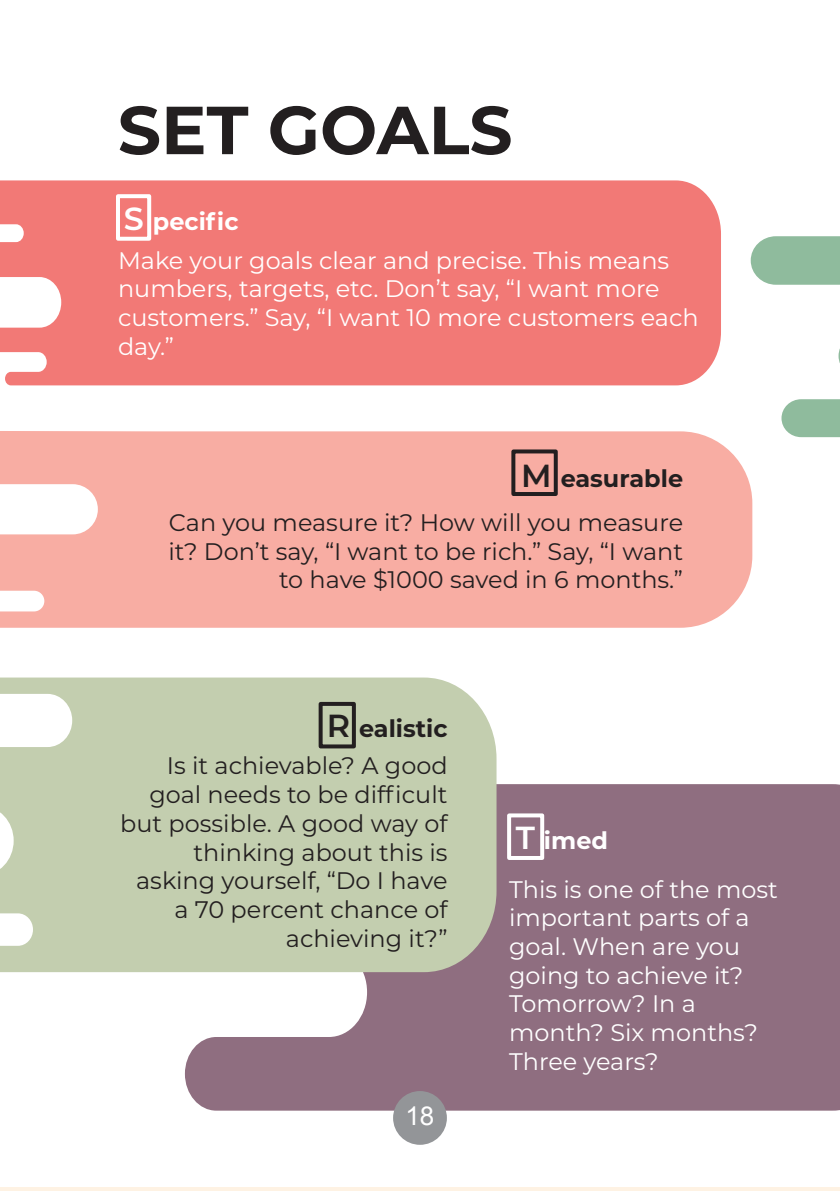
<style>
.page{position:relative;width:840px;height:1191px;background:#fff}
.page>*{position:absolute;margin:0;border:0;box-sizing:border-box;transform-origin:0 0}
.t1{font:700 67.8px "Montserrat";color:#231f20}
.t2{font:26px "Arial";color:#fff}
.t3{font:24px/28.8px "Montserrat";color:#231f20;text-align:right}
.t4{font:24px/28.8px "Montserrat";color:#fff}
.t5{font:700 24px "Montserrat";color:#231f20}
.t6{font:700 24px "Montserrat";color:#fff}
.s1{font-weight:600;font-size:31.8px}
</style>
<div class="page">
<svg style="left:185px;top:784px;width:654px;height:326px;background:#977989"></svg>
<div style="left:0;top:180px;width:720px;height:205px;background:#f27976"></div>
<div style="left:0;top:431px;width:752px;height:197px;background:#f8ada3"></div>
<svg style="left:750px;top:236px;width:89px;height:255px"></svg>
<div style="left:116px;top:194px;width:35px;height:47px;border:4px solid #fff"></div>
<div style="left:511px;top:449px;width:46px;height:47px;border:4px solid #231f20"></div>
<div style="left:507px;top:813px;width:37px;height:47px;border:4px solid #fff"></div>
<div style="left:0;top:677px;width:496px;height:295px;background:#c3ceaf"></div>
<div style="left:318px;top:702px;width:37px;height:46px;border:4px solid #231f20"></div>
<div style="left:393px;top:1091px;width:53px;height:53px;background:#939598;border-radius:50%"></div>
<p class="t1" style="left:118px;top:81px;width:396px">SET GOALS</p>
<p class="t6" style="left:124px;top:204px;width:116px"><span class="s1">S</span> pecific</p>
<p class="t4" style="left:118px;top:245px;width:581px">Make your goals clear and precise. This means numbers, targets, etc. Don’t say, “I want more customers.” Say, “I want 10 more customers each day.”</p>
<p class="t5" style="left:521px;top:461px;width:163px"><span class="s1">M</span> easurable</p>
<p class="t3" style="left:168px;top:507px;width:516px">Can you measure it? How will you measure it? Don’t say, “I want to be rich.” Say, “I want to have $1000 saved in 6 months.”</p>
<p class="t5" style="left:327px;top:711px;width:122px"><span class="s1">R</span> ealistic</p>
<p class="t3" style="left:120px;top:750px;width:329px">Is it achievable? A good goal needs to be difficult but possible. A good way of thinking about this is asking yourself, “Do I have a 70 percent chance of achieving it?”</p>
<p class="t2" style="left:405px;top:1098px;width:30px">18</p>
<p class="t6" style="left:515px;top:823px;width:94px"><span class="s1">T</span> imed</p>
<p class="t4" style="left:509px;top:874px;width:270px">This is one of the most important parts of a goal. When are you going to achieve it?<br>Tomorrow? In a month? Six months?<br>Three years?</p>
</div>
